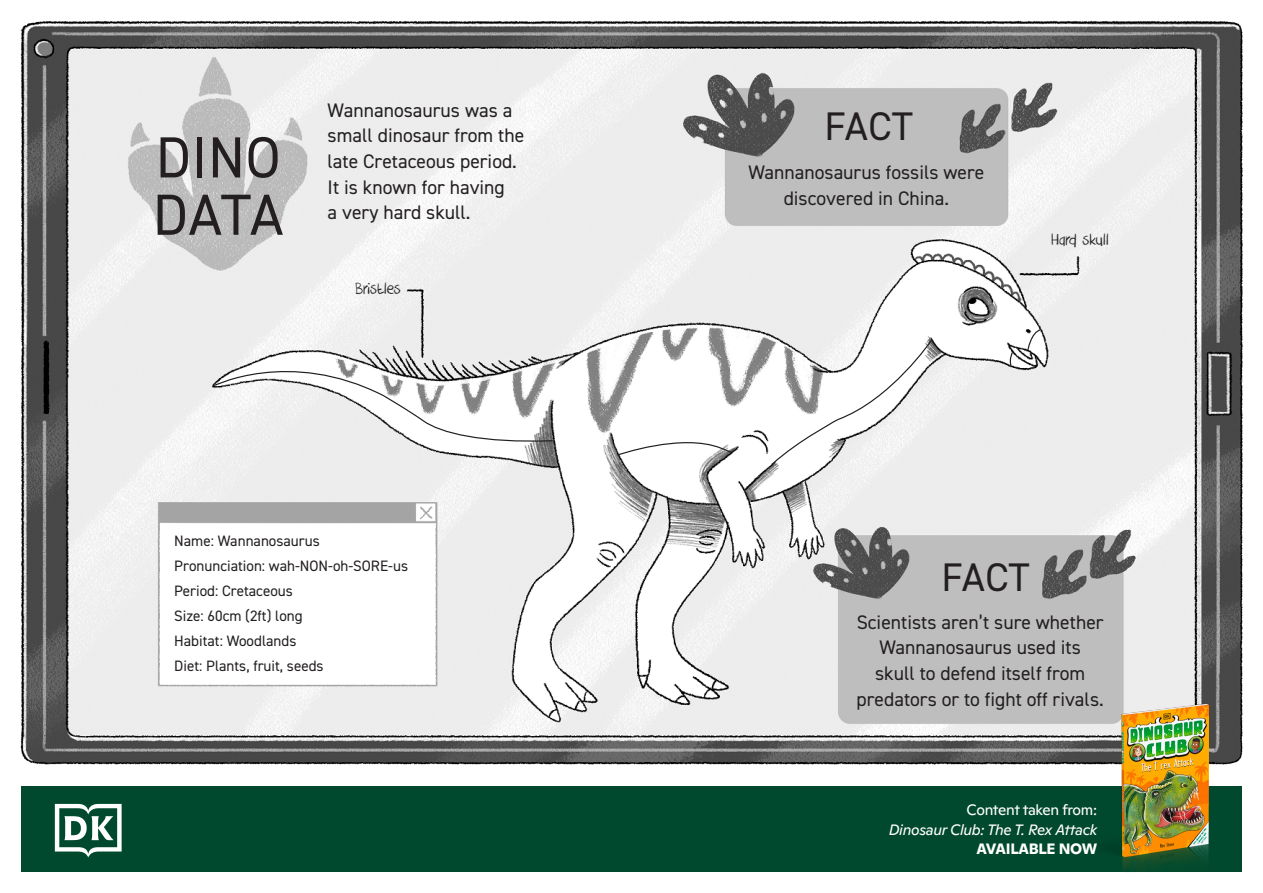
<style>
.page{position:relative;width:1263px;height:893px;background:#fff}
.page>*{position:absolute;margin:0;border:0;box-sizing:border-box;transform-origin:0 0}
.t1{font:58.05px/57.3px "DIN2014";letter-spacing:.01em;color:#231f20}
.t2{font:40.05px "DIN2014";letter-spacing:.01em;color:#231f20}
.t3{font:19.65px/25.7px "DIN2014";color:#231f20;text-align:center}
.t4{font:18.15px "Crayon Crumble";color:#231f20}
.t5{font:15.15px/24.9px "DIN2014";color:#231f20}
.t6{font:italic 15px "ABC Ginto Normal";letter-spacing:-.02em;color:#fff}
.t7{font:15px "ABC Ginto Normal";letter-spacing:-.025em;color:#fff}
.t8{font:700 15px "ABC Ginto Normal";letter-spacing:-.02em;color:#fff}
</style>
<div class="page">
<img style="left:20px;top:20px;width:1223px;height:852px">
<svg style="left:212px;top:348px;width:342px;height:95px"></svg>
<svg style="left:616px;top:433px;width:117px;height:23px"></svg>
<svg style="left:770px;top:339px;width:163px;height:127px"></svg>
<svg style="left:1009px;top:352px;width:4px;height:15px"></svg>
<svg style="left:1027px;top:328px;width:15px;height:24px"></svg>
<img style="left:1047px;top:664px;width:161px;height:208px">
<svg style="left:55px;top:804px;width:67px;height:53px"></svg>
<h1 class="t1" style="left:153px;top:128px;width:132px">DINO<br>DATA</h1>
<p class="t3" style="left:328px;top:97px;width:198px;text-align:left">Wannanosaurus was a small dinosaur from the late Cretaceous period.<br>It is known for having<br>a very hard skull.</p>
<p class="t4" style="left:355px;top:277px;width:47px">Bristles</p>
<p class="t5" style="left:174px;top:528px;width:235px">Name: Wannanosaurus<br>Pronunciation: wah-NON-oh-SORE-us<br>Period: Cretaceous<br>Size: 60cm (2ft) long<br>Habitat: Woodlands<br>Diet: Plants, fruit, seeds</p>
<h2 class="t2" style="left:824px;top:101px;width:90px">FACT</h2>
<p class="t3" style="left:748px;top:159px;width:238px">Wannanosaurus fossils were discovered in China.</p>
<p class="t4" style="left:1051px;top:228px;width:60px">Hard skull</p>
<h2 class="t2" style="left:941px;top:553px;width:90px">FACT</h2>
<p class="t3" style="left:857px;top:609px;width:249px">Scientists aren’t sure whether<br>Wannanosaurus used its<br>skull to defend itself from predators or to fight off rivals.</p>
<p class="t7" style="left:966px;top:801px;width:132px">Content taken from:</p>
<p class="t6" style="left:889px;top:820px;width:210px">Dinosaur Club: The T. Rex Attack</p>
<p class="t8" style="left:976px;top:840px;width:122px">AVAILABLE NOW</p>
</div>
